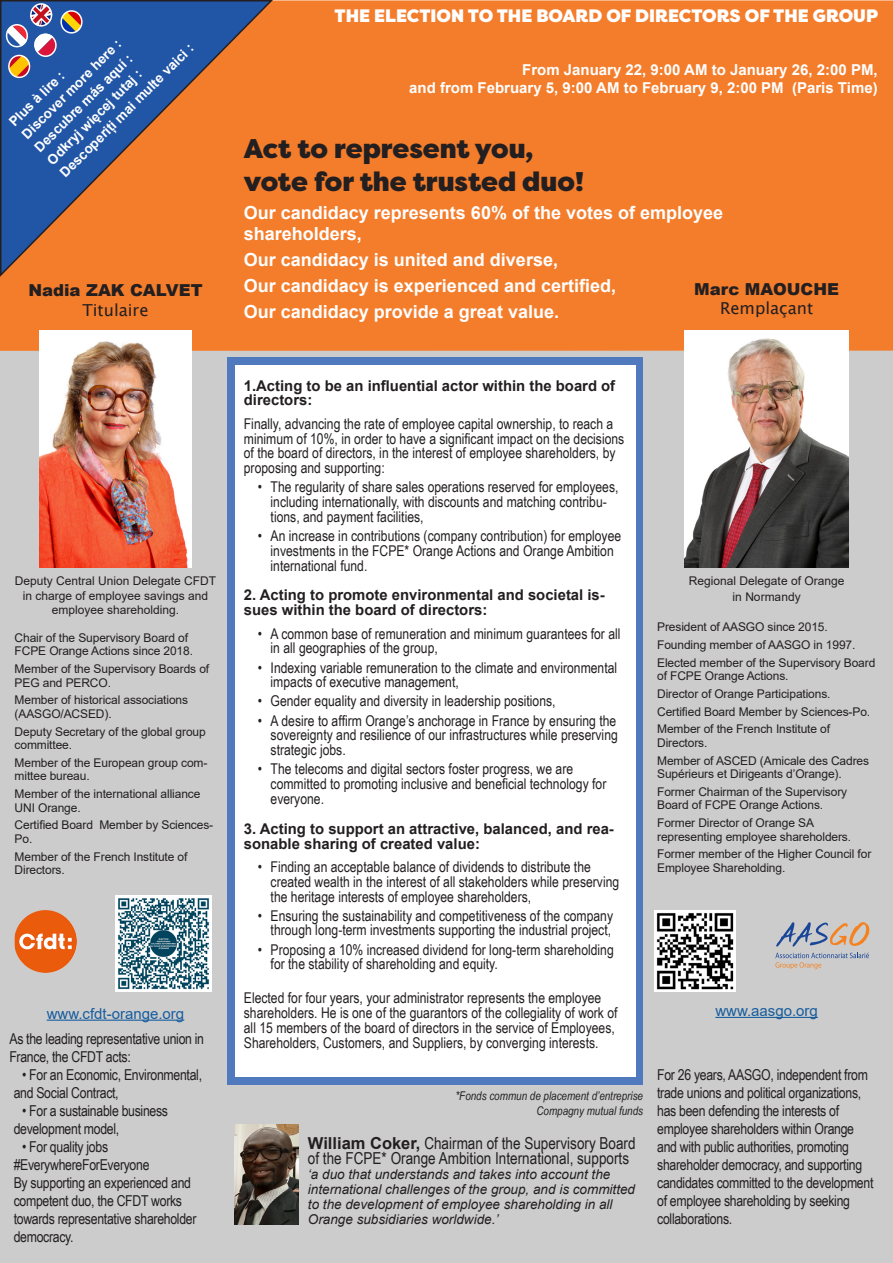
<style>
.page{position:relative;width:893px;height:1263px;background:#fff}
.page>*{position:absolute;margin:0;border:0;box-sizing:border-box;transform-origin:0 0}
.t1{font:900 27px "Filson Pro";color:#231f20}
.t2{font:700 18px/21.6px "Arial";color:#fff}
.t3{font:900 18px "Filson Pro";color:#fff}
.t4{font:16.5px/15px "Arial Narrow";color:#231f20}
.t5{font:900 16.5px/19.8px "Arial";color:#231f20;text-align:center}
.t6{font:16.5px "Lucida Sans Unicode";color:#231f20}
.t7{font:15px/18px "Arial Narrow";letter-spacing:-.02em;color:#231f20}
.t8{font:700 15px/18px "Arial";color:#fff;text-align:right}
.t9{font:15px "Arial";color:#175d9e}
.t10{font:14.85px/14.9px "Arial Narrow";color:#231f20}
.t11{font:700 14.85px/14.9px "Arial";color:#231f20}
.t12{font:italic 13.5px/15px "Arial";color:#231f20}
.t13{font:700 13.5px "Arial";color:#fff}
.t14{font:12px/13.5px "Arial";letter-spacing:-.01em;color:#231f20}
.t15{font:italic 12px "Arial Narrow";color:#231f20}
.s1{font-family:"Lucida Sans Unicode";font-weight:400}
.s2{font-family:"Arial";font-weight:700}
</style>
<div class="page">
<div style="left:0;top:274px;width:893px;height:989px;background:#ccc"></div>
<div style="left:227px;top:357px;width:416px;height:728px;background:#5179bd"></div>
<div style="left:235px;top:365px;width:401px;height:711px;background:#fff"></div>
<div style="left:0;top:0;width:893px;height:351px;background:#f47d2c"></div>
<img style="left:685px;top:330px;width:164px;height:238px">
<img style="left:40px;top:330px;width:151px;height:238px">
<hr style="left:47px;top:1019px;width:137px;height:2px;background:#175d9e">
<hr style="left:715px;top:1017px;width:103px;height:1px;background:#175d9e">
<svg style="left:775px;top:922px;width:95px;height:47px"></svg>
<svg style="left:0;top:0;width:275px;height:277px"></svg>
<div style="left:30px;top:3px;width:22px;height:24px;border:2px solid #fff;border-radius:50%"></div>
<img style="left:15px;top:910px;width:62px;height:62px">
<svg style="left:5px;top:4px;width:78px;height:74px;background:#606d9b"></svg>
<div style="left:60px;top:10px;width:23px;height:24px;border:2px solid #fff;border-radius:50%"></div>
<img style="left:235px;top:1125px;width:63px;height:99px">
<img style="left:115px;top:896px;width:96px;height:95px">
<img style="left:654px;top:910px;width:82px;height:81px">
<p class="t13" style="left:17px;top:130px;width:136px;rotate:-45deg">Discover more here :</p>
<p class="t13" style="left:56px;top:168px;width:184px;rotate:-45deg">Descoperiți mai multe vaici :</p>
<p class="t13" style="left:30px;top:143px;width:134px;rotate:-45deg">Descubre más aquí :</p>
<p class="t13" style="left:43px;top:155px;width:129px;rotate:-45deg">Odkryj więcej tutaj :</p>
<p class="t13" style="left:5px;top:117px;width:74px;rotate:-45deg">Plus à lire :</p>
<p class="t5" style="left:28px;top:279px;width:176px">Nadia ZAK CALVET<br><span class="s1">Titulaire</span></p>
<p class="t3" style="left:335px;top:5px;width:545px">THE ELECTION TO THE BOARD OF DIRECTORS OF THE GROUP</p>
<p class="t8" style="left:409px;top:60px;width:470px">From January 22, 9:00 AM to January 26, 2:00 PM,<br>and from February 5, 9:00 AM to February 9, 2:00 PM (Paris Time)</p>
<p class="t1" style="left:244px;top:132px;width:291px">Act to represent you,</p>
<p class="t1" style="left:244px;top:164px;width:342px">vote for the trusted duo!</p>
<p class="t2" style="left:244px;top:202px;width:481px">Our candidacy represents 60% of the votes of employee shareholders,</p>
<p class="t2" style="left:244px;top:249px;width:316px">Our candidacy is united and diverse,</p>
<p class="t2" style="left:244px;top:275px;width:374px">Our candidacy is experienced and certified,</p>
<p class="t2" style="left:244px;top:301px;width:317px">Our candidacy provide a great value.</p>
<p class="t5" style="left:694px;top:278px;width:146px">Marc MAOUCHE</p>
<p class="t6" style="left:720px;top:295px;width:95px">Remplaçant</p>
<p class="t11" style="left:244px;top:378px;width:373px">1.Acting to be an influential actor within the board of directors:</p>
<p class="t10" style="left:244px;top:415px;width:382px">Finally, advancing the rate of employee capital ownership, to reach a minimum of 10%, in order to have a significant impact on the decisions of the board of directors, in the interest of employee shareholders, by proposing and supporting:</p>
<p class="t10" style="left:271px;top:479px;width:349px;text-indent:-13px">• The regularity of share sales operations reserved for employees, including internationally, with discounts and matching contribu&shy;tions, and payment facilities,</p>
<p class="t10" style="left:271px;top:528px;width:352px;text-indent:-13px">• An increase in contributions (company contribution) for employee investments in the FCPE* Orange Actions and Orange Ambition international fund.</p>
<p class="t11" style="left:244px;top:588px;width:362px">2. Acting to promote environmental and societal is&shy;sues within the board of directors:</p>
<p class="t10" style="left:271px;top:625px;width:351px;text-indent:-13px">• A common base of remuneration and minimum guarantees for all in all geographies of the group,</p>
<p class="t10" style="left:271px;top:659px;width:348px;text-indent:-13px">• Indexing variable remuneration to the climate and environmental impacts of executive management,</p>
<p class="t10" style="left:258px;top:693px;width:299px">• Gender equality and diversity in leadership positions,</p>
<p class="t10" style="left:271px;top:712px;width:349px;text-align:justify;text-indent:-13px">• A desire to affirm Orange’s anchorage in France by ensuring the sovereignty and resilience of our infrastructures while preserving strategic jobs.</p>
<p class="t10" style="left:271px;top:761px;width:337px;text-indent:-13px">• The telecoms and digital sectors foster progress, we are committed to promoting inclusive and beneficial technology for everyone.</p>
<p class="t11" style="left:244px;top:821px;width:371px">3. Acting to support an attractive, balanced, and rea&shy;sonable sharing of created value:</p>
<p class="t10" style="left:271px;top:858px;width:350px;text-indent:-13px">• Finding an acceptable balance of dividends to distribute the created wealth in the interest of all stakeholders while preserving the heritage interests of employee shareholders,</p>
<p class="t10" style="left:258px;top:907px;width:357px;text-align:right">• Ensuring the sustainability and competitiveness of the company through long-term investments supporting the industrial project,</p>
<p class="t10" style="left:271px;top:941px;width:345px;text-indent:-13px">• Proposing a 10% increased dividend for long-term shareholding for the stability of shareholding and equity.</p>
<p class="t10" style="left:244px;top:990px;width:375px">Elected for four years, your administrator represents the employee shareholders. He is one of the guarantors of the collegiality of work of all 15 members of the board of directors in the service of Employees, Shareholders, Customers, and Suppliers, by converging interests.</p>
<p class="t14" style="left:689px;top:574px;width:157px">Regional Delegate of Orange</p>
<p class="t14" style="left:733px;top:590px;width:70px">in Normandy</p>
<p class="t14" style="left:657px;top:620px;width:172px">President of AASGO since 2015.</p>
<p class="t14" style="left:657px;top:638px;width:200px">Founding member of AASGO in 1997.</p>
<p class="t14" style="left:657px;top:655px;width:220px">Elected member of the Supervisory Board of FCPE Orange Actions.</p>
<p class="t14" style="left:657px;top:687px;width:175px">Director of Orange Participations.</p>
<p class="t14" style="left:657px;top:704px;width:215px">Certified Board Member by Sciences-Po.</p>
<p class="t14" style="left:657px;top:722px;width:174px">Member of the French Institute of<br>Directors.</p>
<p class="t14" style="left:657px;top:753px;width:213px">Member of ASCED (Amicale des Cadres<br>Supérieurs et Dirigeants d’Orange).</p>
<p class="t14" style="left:657px;top:785px;width:192px">Former Chairman of the Supervisory<br>Board of FCPE Orange Actions.</p>
<p class="t14" style="left:657px;top:816px;width:196px">Former Director of Orange SA representing employee shareholders.</p>
<p class="t14" style="left:657px;top:847px;width:216px">Former member of the Higher Council for<br>Employee Shareholding.</p>
<p class="t14" style="left:15px;top:574px;width:203px;line-height:14.4px;text-align:center">Deputy Central Union Delegate CFDT in charge of employee savings and employee shareholding.</p>
<p class="t14" style="left:15px;top:631px;width:180px">Chair of the Supervisory Board of<br>FCPE Orange Actions since 2018.</p>
<p class="t14" style="left:15px;top:662px;width:196px">Member of the Supervisory Boards of<br>PEG and PERCO.</p>
<p class="t14" style="left:15px;top:693px;width:175px">Member of historical associations (AASGO/ACSED).</p>
<p class="t14" style="left:15px;top:725px;width:193px">Deputy Secretary of the global group committee.</p>
<p class="t14" style="left:15px;top:756px;width:194px">Member of the European group com&shy;mittee bureau.</p>
<p class="t14" style="left:15px;top:787px;width:187px">Member of the international alliance<br>UNI Orange.</p>
<p class="t14" style="left:15px;top:818px;width:200px">Certified Board Member by Sciences-<br>Po.</p>
<p class="t14" style="left:15px;top:850px;width:174px">Member of the French Institute of<br>Directors.</p>
<p class="t9" style="left:47px;top:1003px;width:139px">www.cfdt-orange.org</p>
<p class="t9" style="left:715px;top:1000px;width:104px">www.aasgo.org</p>
<p class="t7" style="left:9px;top:1029px;width:196px">As the leading representative union in<br>France, the CFDT acts:</p>
<p class="t7" style="left:14px;top:1065px;width:190px;text-indent:9px">• For an Economic, Environmental, and Social Contract,</p>
<p class="t7" style="left:14px;top:1101px;width:156px;text-indent:9px">• For a sustainable business development model,</p>
<p class="t7" style="left:14px;top:1137px;width:184px;text-indent:9px">• For quality jobs #EverywhereForEveryone<br>By supporting an experienced and competent duo, the CFDT works towards representative shareholder democracy.</p>
<p class="t7" style="left:657px;top:1065px;width:218px">For 26 years, AASGO, independent from trade unions and political organizations, has been defending the interests of employee shareholders within Orange and with public authorities, promoting shareholder democracy, and supporting candidates committed to the development of employee shareholding by seeking collaborations.</p>
<p class="t15" style="left:455px;top:1087px;width:189px">*Fonds commun de placement d’entreprise</p>
<p class="t15" style="left:536px;top:1102px;width:108px">Compagny mutual funds</p>
<p class="t4" style="left:308px;top:1135px;width:329px"><span class="s2">William Coker,</span> Chairman of the Supervisory Board of the FCPE* Orange Ambition International, supports</p>
<p class="t12" style="left:308px;top:1167px;width:329px">‘a duo that understands and takes into account the international challenges of the group, and is committed to the development of employee shareholding in all Orange subsidiaries worldwide.’</p>
</div>
